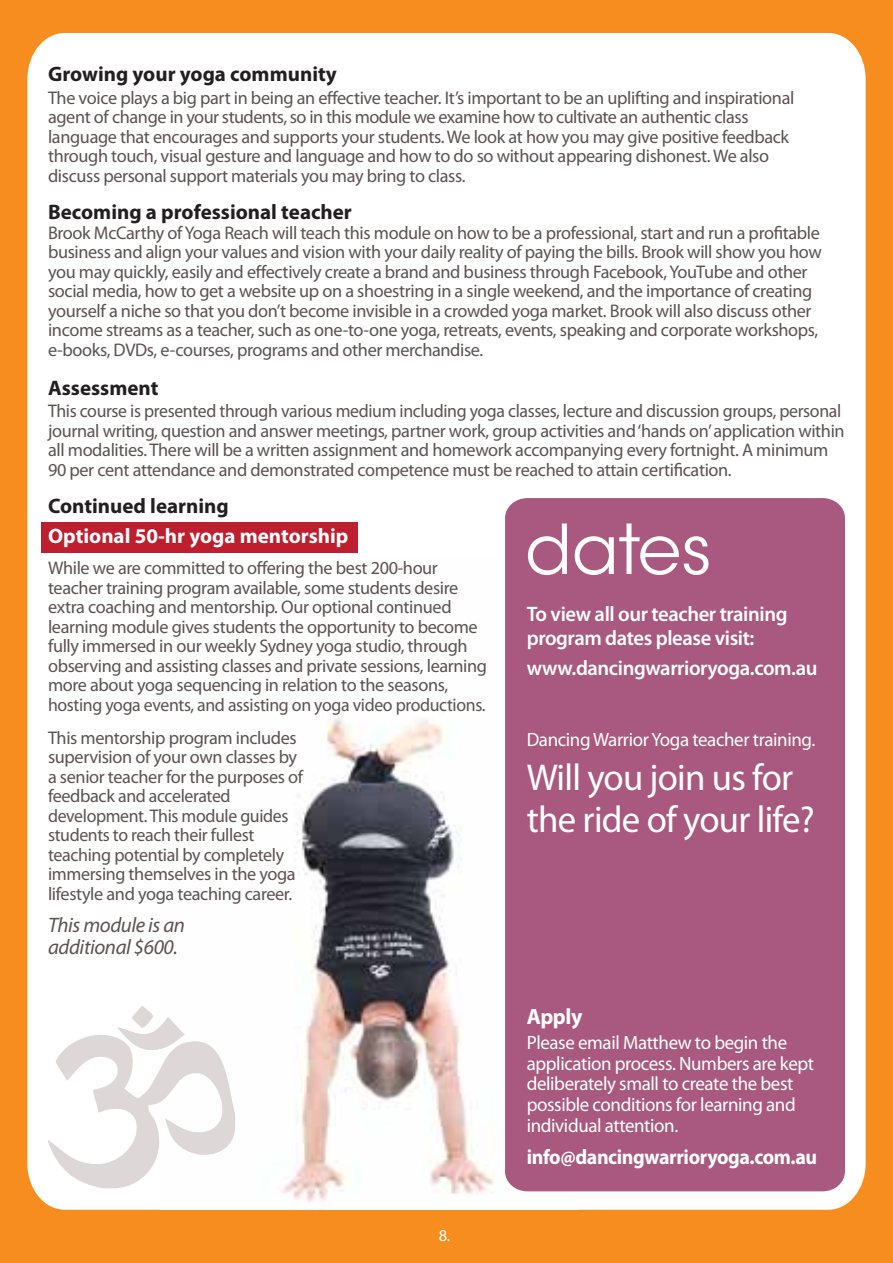
<style>
.page{position:relative;width:893px;height:1263px;background:#f78d1e}
.page>*{position:absolute;margin:0;border:0;box-sizing:border-box;transform-origin:0 0}
.t1{font:68.4px "ITC Avant Garde Std";color:#fff}
.t2{font:37.5px/41.5px "Myriad Pro";letter-spacing:-.02em;color:#fff}
.t3{font:700 22.05px "Myriad Pro";letter-spacing:-.02em;color:#fff}
.t4{font:600 21px/23.7px "Myriad Pro";letter-spacing:-.02em;color:#fff}
.t5{font:700 21px "Myriad Pro";color:#231f20}
.t6{font:700 21px "Myriad Pro";letter-spacing:-.015em;color:#fff;scale:.95 1}
.t7{font:italic 21px/22.5px "Myriad Pro";letter-spacing:-.02em;color:#5c5252}
.t8{font:700 21px "Myriad Pro";letter-spacing:-.015em;color:#fff}
.t9{font:19.35px/20.5px "Myriad Pro";letter-spacing:-.02em;color:#fff}
.t10{font:18.3px/19.5px "Myriad Pro";letter-spacing:-.02em;color:#5c5252}
.t11{font:16.5px "Myriad Pro";color:#fff}
</style>
<div class="page">
<div style="left:27px;top:33px;width:839px;height:1177px;background:#fff"></div>
<div style="left:41px;top:522px;width:317px;height:30px;background:#be1e2d"></div>
<img style="left:160px;top:557px;width:418px;height:653px">
<svg style="left:132px;top:1006px;width:21px;height:22px"></svg>
<svg style="left:48px;top:1017px;width:188px;height:171px"></svg>
<div style="left:505px;top:498px;width:340px;height:693px;background:#a9597f"></div>
<p class="t5" style="left:48px;top:63px;width:290px">Growing your yoga community</p>
<p class="t10" style="left:48px;top:88px;width:748px">The voice plays a big part in being an effective teacher. It’s important to be an uplifting and inspirational agent of change in your students, so in this module we examine how to cultivate an authentic class language that encourages and supports your students. We look at how you may give positive feedback through touch, visual gesture and language and how to do so without appearing dishonest. We also discuss personal support materials you may bring to class.</p>
<p class="t5" style="left:48px;top:200px;width:305px">Becoming a professional teacher</p>
<p class="t10" style="left:48px;top:223px;width:775px">Brook McCarthy of Yoga Reach will teach this module on how to be a professional, start and run a profitable business and align your values and vision with your daily reality of paying the bills. Brook will show you how you may quickly, easily and effectively create a brand and business through Facebook, YouTube and other social media, how to get a website up on a shoestring in a single weekend, and the importance of creating yourself a niche so that you don’t become invisible in a crowded yoga market. Brook will also discuss other income streams as a teacher, such as one-to-one yoga, retreats, events, speaking and corporate workshops, e-books, DVDs, e-courses, programs and other merchandise.</p>
<p class="t5" style="left:48px;top:376px;width:112px">Assessment</p>
<p class="t10" style="left:48px;top:401px;width:798px">This course is presented through various medium including yoga classes, lecture and discussion groups, personal journal writing, question and answer meetings, partner work, group activities and ‘hands on’ application within all modalities. There will be a written assignment and homework accompanying every fortnight. A minimum 90 per cent attendance and demonstrated competence must be reached to attain certification.</p>
<p class="t5" style="left:48px;top:494px;width:182px">Continued learning</p>
<p class="t8" style="left:48px;top:524px;width:302px">Optional 50-hr yoga mentorship</p>
<p class="t10" style="left:48px;top:559px;width:441px">While we are committed to offering the best 200-hour teacher training program available, some students desire extra coaching and mentorship. Our optional continued learning module gives students the opportunity to become fully immersed in our weekly Sydney yoga studio, through observing and assisting classes and private sessions, learning more about yoga sequencing in relation to the seasons, hosting yoga events, and assisting on yoga video productions.</p>
<p class="t10" style="left:48px;top:728px;width:257px">This mentorship program includes supervision of your own classes by a senior teacher for the purposes of feedback and accelerated development. This module guides students to reach their fullest teaching potential by completely immersing themselves in the yoga lifestyle and yoga teaching career.</p>
<p class="t7" style="left:48px;top:914px;width:138px">This module is an additional $600.</p>
<p class="t11" style="left:439px;top:1227px;width:13px">8.</p>
<h1 class="t1" style="left:525px;top:508px;width:188px">dates</h1>
<p class="t4" style="left:527px;top:603px;width:262px">To view all our teacher training program dates please visit:</p>
<p class="t4" style="left:527px;top:656px;width:292px">www.dancingwarrioryoga.com.au</p>
<p class="t9" style="left:527px;top:729px;width:290px">Dancing Warrior Yoga teacher training.</p>
<h2 class="t2" style="left:527px;top:758px;width:289px">Will you join us for the ride of your life?</h2>
<p class="t3" style="left:527px;top:1004px;width:57px">Apply</p>
<p class="t9" style="left:527px;top:1033px;width:289px">Please email Matthew to begin the application process. Numbers are kept deliberately small to create the best possible conditions for learning and individual attention.</p>
<p class="t6" style="left:527px;top:1145px;width:307px">info@dancingwarrioryoga.com.au</p>
</div>
